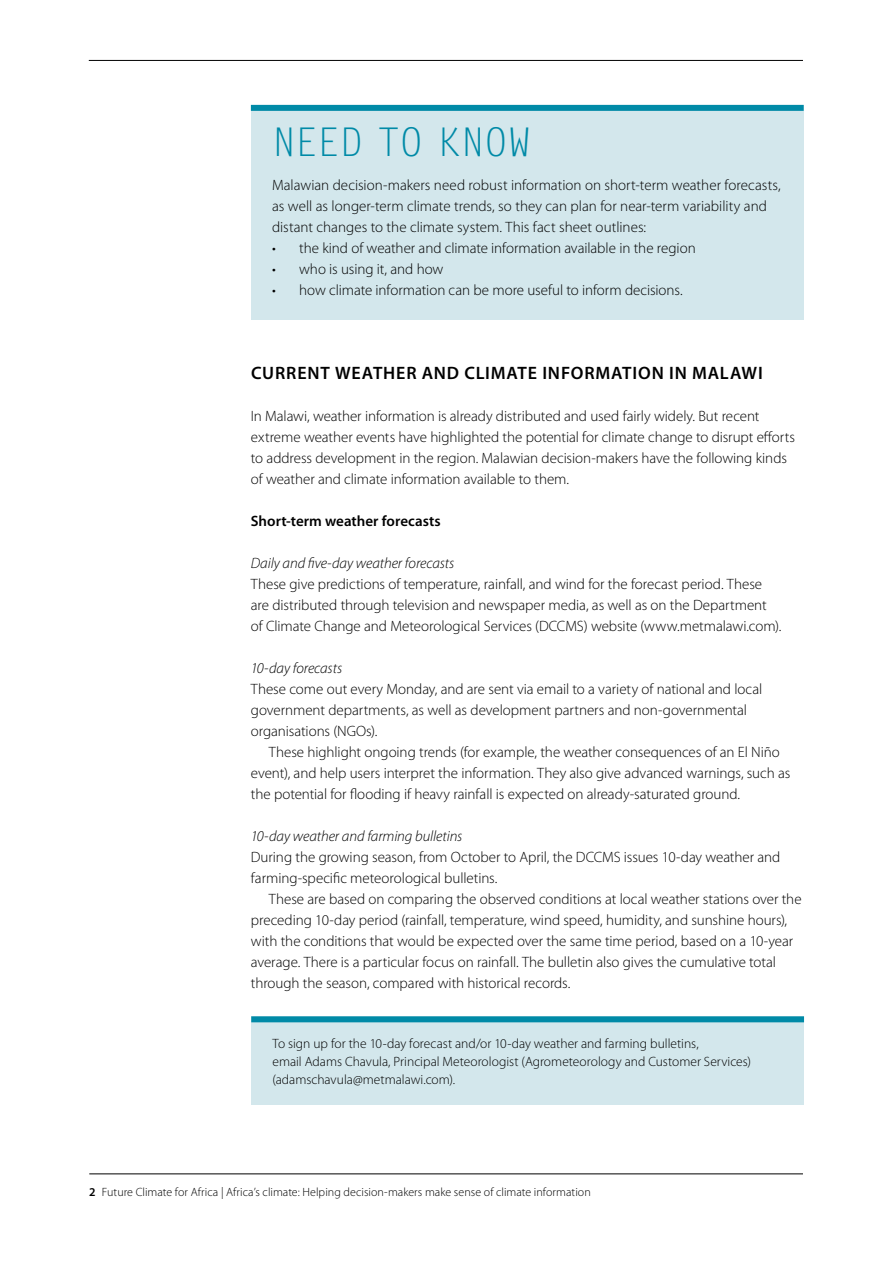
<style>
.page{position:relative;width:893px;height:1263px;background:#fff}
.page>*{position:absolute;margin:0;border:0;box-sizing:border-box;transform-origin:0 0}
.t1{font:39.6px "Letter Gothic Std";letter-spacing:-.025em;color:#008aa7}
.t2{font:600 18px "Myriad Pro";letter-spacing:.045em;color:#000}
.t3{font:300 15px/21px "Myriad Pro";letter-spacing:-.005em;color:#000}
.t4{font:italic 300 15px "Myriad Pro";letter-spacing:-.005em;color:#000}
.t5{font:600 15px "Myriad Pro";color:#000}
.t6{font:300 13.5px/18px "Myriad Pro";color:#000}
.t7{font:300 12px "Myriad Pro";letter-spacing:.005em;color:#000}
.s1{font-weight:600}
</style>
<div class="page">
<hr style="left:89px;top:1173px;width:714px;height:1px;background:#000">
<hr style="left:89px;top:60px;width:714px;height:1px;background:#000">
<div style="left:251px;top:1016px;width:553px;height:89px;background:#d3e7ec"></div>
<div style="left:251px;top:105px;width:553px;height:214px;background:#d3e7ec"></div>
<div style="left:251px;top:105px;width:553px;height:6px;background:#008aa7"></div>
<div style="left:251px;top:1016px;width:553px;height:6px;background:#008aa7"></div>
<h1 class="t1" style="left:272px;top:119px;width:261px">NEED TO KNOW</h1>
<p class="t3" style="left:272px;top:174px;width:510px">Malawian decision-makers need robust information on short-term weather forecasts, as well as longer-term climate trends, so they can plan for near-term variability and distant changes to the climate system. This fact sheet outlines:</p>
<p class="t3" style="left:272px;top:237px;width:425px">• the kind of weather and climate information available in the region</p>
<p class="t3" style="left:272px;top:258px;width:173px">• who is using it, and how</p>
<p class="t3" style="left:272px;top:279px;width:412px">• how climate information can be more useful to inform decisions.</p>
<p class="t2" style="left:251px;top:361px;width:513px">CURRENT WEATHER AND CLIMATE INFORMATION IN MALAWI</p>
<p class="t3" style="left:251px;top:405px;width:546px">In Malawi, weather information is already distributed and used fairly widely. But recent extreme weather events have highlighted the potential for climate change to disrupt efforts to address development in the region. Malawian decision-makers have the following kinds of weather and climate information available to them.</p>
<p class="t5" style="left:251px;top:511px;width:191px">Short-term weather forecasts</p>
<p class="t4" style="left:251px;top:555px;width:205px">Daily and five-day weather forecasts</p>
<p class="t3" style="left:251px;top:573px;width:532px">These give predictions of temperature, rainfall, and wind for the forecast period. These are distributed through television and newspaper media, as well as on the Department of Climate Change and Meteorological Services (DCCMS) website (www.metmalawi.com).</p>
<p class="t4" style="left:251px;top:660px;width:93px">10-day forecasts</p>
<p class="t3" style="left:251px;top:678px;width:513px">These come out every Monday, and are sent via email to a variety of national and local government departments, as well as development partners and non-governmental organisations (NGOs).</p>
<p class="t3" style="left:251px;top:741px;width:541px;text-indent:18px">These highlight ongoing trends (for example, the weather consequences of an El Niño event), and help users interpret the information. They also give advanced warnings, such as the potential for flooding if heavy rainfall is expected on already-saturated ground.</p>
<p class="t4" style="left:251px;top:828px;width:213px">10-day weather and farming bulletins</p>
<p class="t3" style="left:251px;top:846px;width:531px">During the growing season, from October to April, the DCCMS issues 10-day weather and farming-specific meteorological bulletins.</p>
<p class="t3" style="left:251px;top:888px;width:552px;text-indent:18px">These are based on comparing the observed conditions at local weather stations over the preceding 10-day period (rainfall, temperature, wind speed, humidity, and sunshine hours), with the conditions that would be expected over the same time period, based on a 10-year average. There is a particular focus on rainfall. The bulletin also gives the cumulative total through the season, compared with historical records.</p>
<p class="t6" style="left:272px;top:1034px;width:480px">To sign up for the 10-day forecast and/or 10-day weather and farming bulletins,<br>email Adams Chavula, Principal Meteorologist (Agrometeorology and Customer Services) (adamschavula@metmalawi.com).</p>
<p class="t7" style="left:89px;top:1185px;width:503px"><span class="s1">2</span> Future Climate for Africa | Africa’s climate: Helping decision-makers make sense of climate information</p>
</div>
